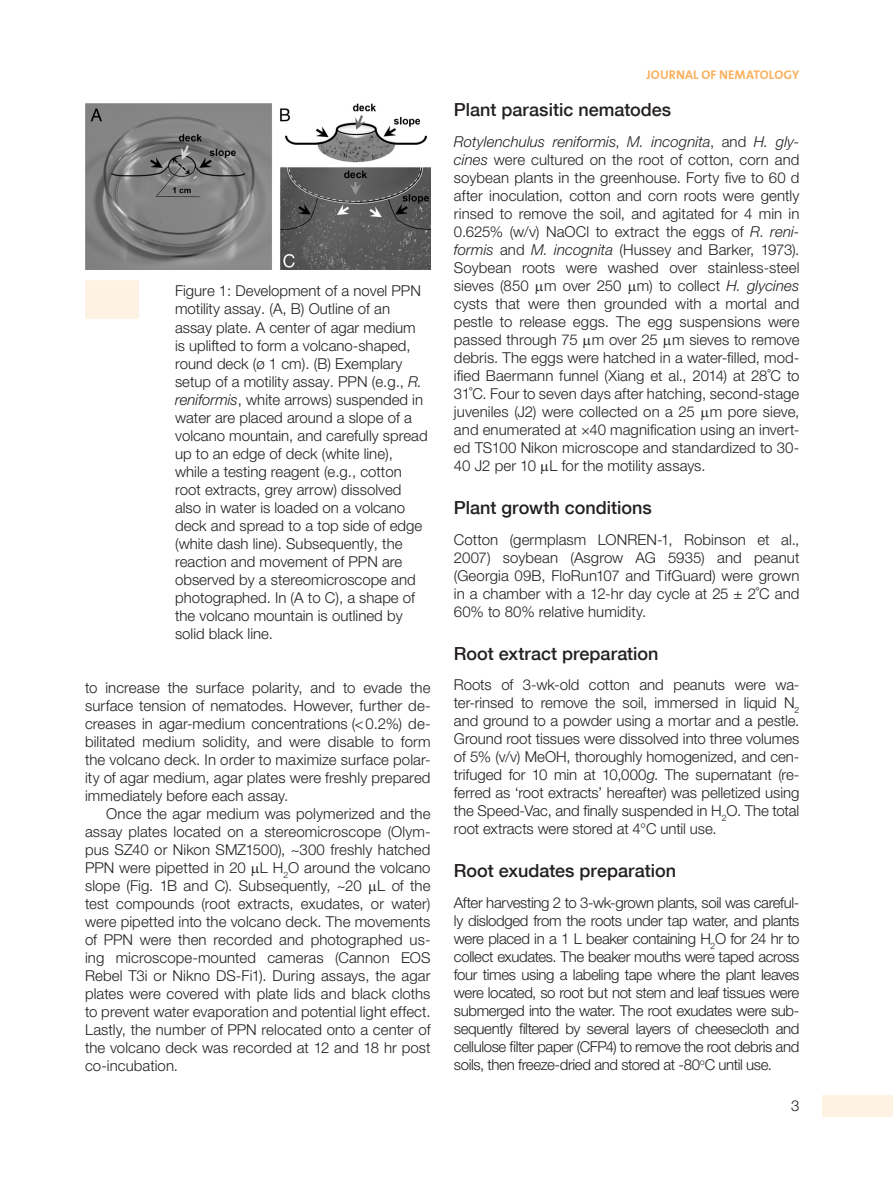
<style>
.page{position:relative;width:893px;height:1178px;background:#fff}
.page>*{position:absolute;margin:0;border:0;box-sizing:border-box;transform-origin:0 0}
.pSec2ttl{font:500 18px "Helvetica Neue LT Com";color:#231f20}
.pFirstpara{font:300 15px/18px "Helvetica Neue LT Pro";color:#231f20;text-align:justify}
.pPara{font:300 15px/18px "Helvetica Neue LT Pro";letter-spacing:.005em;color:#231f20;text-align:justify}
.pFigureCaption{font:300 15px/18px "Helvetica Neue LT Pro";color:#231f20}
.page-number{font:300 15px "Helvetica Neue LT Pro";color:#231f20}
.t1{font:700 12.75px "The Mix Plain";letter-spacing:.01em;color:#fab05f}
.s1{font-family:"Helvetica Neue LT Std";font-style:italic}
</style>
<div class="page">
<div style="left:823px;top:1095px;width:70px;height:21px;background:#fef2e3"></div>
<div style="left:85px;top:280px;width:54px;height:39px;background:#fef2e3"></div>
<img style="left:85px;top:104px;width:346px;height:166px">
<p class="pFigureCaption" style="left:175px;top:282px;width:254px">Figure 1: Development of a novel PPN motility assay. (A, B) Outline of an assay plate. A center of agar medium is uplifted to form a volcano-shaped, round deck (ø 1 cm). (B) Exemplary setup of a motility assay. PPN (e.g., <span class="s1">R. reniformis</span>, white arrows) suspended in water are placed around a slope of a volcano mountain, and carefully spread up to an edge of deck (white line), while a testing reagent (e.g., cotton root extracts, grey arrow) dissolved also in water is loaded on a volcano deck and spread to a top side of edge (white dash line). Subsequently, the reaction and movement of PPN are observed by a stereomicroscope and photographed. In (A to C), a shape of the volcano mountain is outlined by solid black line.</p>
<p class="pFirstpara" style="left:85px;top:678px;width:347px">to increase the surface polarity, and to evade the surface tension of nematodes. However, further de&shy;creases in agar-medium concentrations (&lt;0.2%) de&shy;bilitated medium solidity, and were disable to form the volcano deck. In order to maximize surface polar&shy;ity of agar medium, agar plates were freshly prepared immediately before each assay.</p>
<p class="pPara" style="left:85px;top:804px;width:347px;text-indent:21px">Once the agar medium was polymerized and the assay plates located on a stereomicroscope (Olym&shy;pus SZ40 or Nikon SMZ1500), ~300 freshly hatched PPN were pipetted in 20 L H<sub>2</sub>O around the volcano slope (Fig. 1B and C). Subsequently, ~20 L of the test compounds (root extracts, exudates, or water) were pipetted into the volcano deck. The movements of PPN were then recorded and photographed us&shy;ing microscope-mounted cameras (Cannon EOS Rebel T3i or Nikno DS-Fi1). During assays, the agar plates were covered with plate lids and black cloths to prevent water evaporation and potential light effect.<br>Lastly, the number of PPN relocated onto a center of the volcano deck was recorded at 12 and 18 hr post co-incubation.</p>
<p class="t1" style="left:646px;top:64px;width:154px">JOURNAL OF NEMATOLOGY</p>
<p class="pSec2ttl" style="left:454px;top:99px;width:219px">Plant parasitic nematodes</p>
<p class="pFirstpara" style="left:454px;top:132px;width:347px"><span class="s1">Rotylenchulus reniformis</span>, <span class="s1">M. incognita</span>, and <span class="s1">H. gly&shy;cines</span> were cultured on the root of cotton, corn and soybean plants in the greenhouse. Forty five to 60 d after inoculation, cotton and corn roots were gently rinsed to remove the soil, and agitated for 4 min in 0.625% (w/v) NaOCl to extract the eggs of <span class="s1">R</span>. <span class="s1">reni&shy;formis</span> and <span class="s1">M. incognita</span> (Hussey and Barker, 1973).<br>Soybean roots were washed over stainless-steel sieves (850 m over 250 m) to collect <span class="s1">H. glycines </span>cysts that were then grounded with a mortal and pestle to release eggs. The egg suspensions were passed through 75 m over 25 m sieves to remove debris. The eggs were hatched in a water-filled, mod&shy;ified Baermann funnel (Xiang et al., 2014) at 28˚C to 31˚C. Four to seven days after hatching, second-stage juveniles (J2) were collected on a 25 m pore sieve, and enumerated at ×40 magnification using an invert&shy;ed TS100 Nikon microscope and standardized to 30- 40 J2 per 10 L for the motility assays.</p>
<p class="pSec2ttl" style="left:454px;top:497px;width:199px">Plant growth conditions</p>
<p class="pFirstpara" style="left:454px;top:530px;width:347px">Cotton (germplasm LONREN-1, Robinson et al., 2007) soybean (Asgrow AG 5935) and peanut (Georgia 09B, FloRun107 and TifGuard) were grown in a chamber with a 12-hr day cycle at 25 ± 2˚C and 60% to 80% relative humidity.</p>
<p class="pSec2ttl" style="left:454px;top:642px;width:206px">Root extract preparation</p>
<p class="pFirstpara" style="left:454px;top:676px;width:347px">Roots of 3-wk-old cotton and peanuts were wa&shy;ter-rinsed to remove the soil, immersed in liquid N<sub>2 </sub>and ground to a powder using a mortar and a pestle.<br>Ground root tissues were dissolved into three volumes of 5% (v/v) MeOH, thoroughly homogenized, and cen&shy;trifuged for 10 min at 10,000<span class="s1">g</span>. The supernatant (re&shy;ferred as ‘root extracts’ hereafter) was pelletized using the Speed-Vac, and finally suspended in H<sub>2</sub>O. The total root extracts were stored at 4°C until use.</p>
<p class="pSec2ttl" style="left:454px;top:860px;width:224px">Root exudates preparation</p>
<p class="pFirstpara" style="left:454px;top:893px;width:347px">After harvesting 2 to 3-wk-grown plants, soil was careful&shy;ly dislodged from the roots under tap water, and plants were placed in a 1 L beaker containing H<sub>2</sub>O for 24 hr to collect exudates. The beaker mouths were taped across four times using a labeling tape where the plant leaves were located, so root but not stem and leaf tissues were submerged into the water. The root exudates were sub&shy;sequently filtered by several layers of cheesecloth and cellulose filter paper (CFP4) to remove the root debris and soils, then freeze-dried and stored at -80<sup>o</sup>C until use.</p>
<p class="page-number" style="left:791px;top:1096px;width:10px">3</p>
</div>
